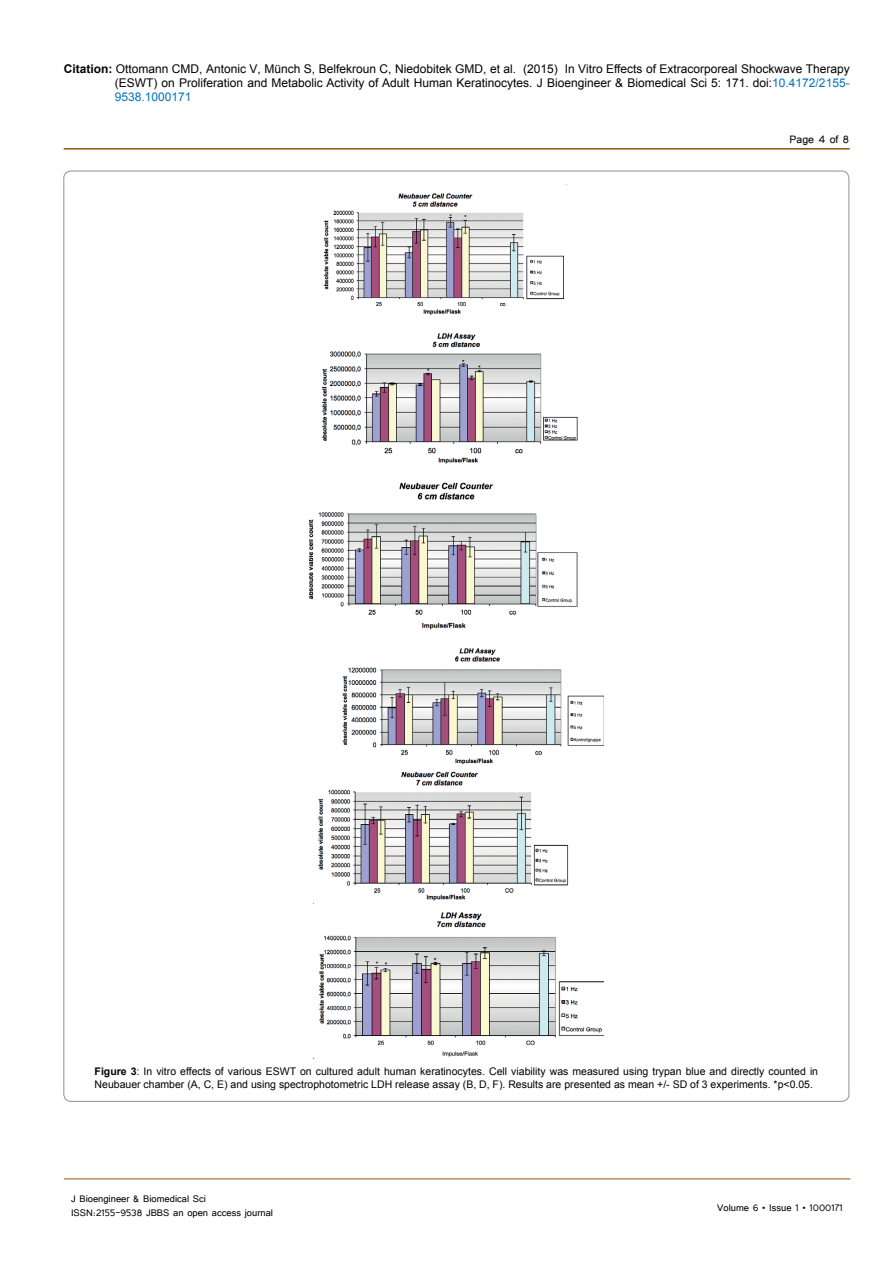
<style>
.page{position:relative;width:893px;height:1263px;background:#fff}
.page>*{position:absolute;margin:0;border:0;box-sizing:border-box;transform-origin:0 0}
.t1{font:13.5px "Tunga";color:#000}
.t2{font:12px/14.4px "Arial";color:#000;text-align:justify}
.t3{font:12px/14.4px "Tunga";color:#000}
.t4{font:10.5px/12.6px "Arial";color:#000}
.s1{font-weight:700}
.s2{color:#0072bc}
</style>
<div class="page">
<hr style="left:64px;top:148px;width:786px;height:2px;background:#905501">
<hr style="left:64px;top:1179px;width:786px;height:1px;background:#905501">
<img style="left:309px;top:482px;width:269px;height:148px">
<img style="left:342px;top:648px;width:261px;height:117px">
<img style="left:323px;top:193px;width:241px;height:122px">
<img style="left:321px;top:333px;width:257px;height:131px">
<img style="left:318px;top:771px;width:251px;height:130px">
<img style="left:314px;top:912px;width:289px;height:147px">
<p class="t2" style="left:115px;top:61px;width:736px;text-indent:-51px"><span class="s1">Citation:</span> Ottomann CMD, Antonic V, Münch S, Belfekroun C, Niedobitek GMD, et al. (2015) In Vitro Effects of Extracorporeal Shockwave Therapy (ESWT) on Proliferation and Metabolic Activity of Adult Human Keratinocytes. J Bioengineer &amp; Biomedical Sci 5: 171. doi:<span class="s2">10.4172/2155- 9538.1000171</span></p>
<p class="t1" style="left:790px;top:131px;width:61px">Page 4 of 8</p>
<p class="t4" style="left:95px;top:1065px;width:725px"><span class="s1">Figure 3</span>: In vitro effects of various ESWT on cultured adult human keratinocytes. Cell viability was measured using trypan blue and directly counted in<br>Neubauer chamber (A, C, E) and using spectrophotometric LDH release assay (B, D, F). Results are presented as mean +/- SD of 3 experiments. *p&lt;0.05.</p>
<p class="t3" style="left:71px;top:1190px;width:204px">J Bioengineer &amp; Biomedical Sci<br>ISSN:2155-9538 JBBS an open access journal</p>
<p class="t3" style="left:717px;top:1199px;width:127px">Volume 6 • Issue 1 • 1000171</p>
</div>
